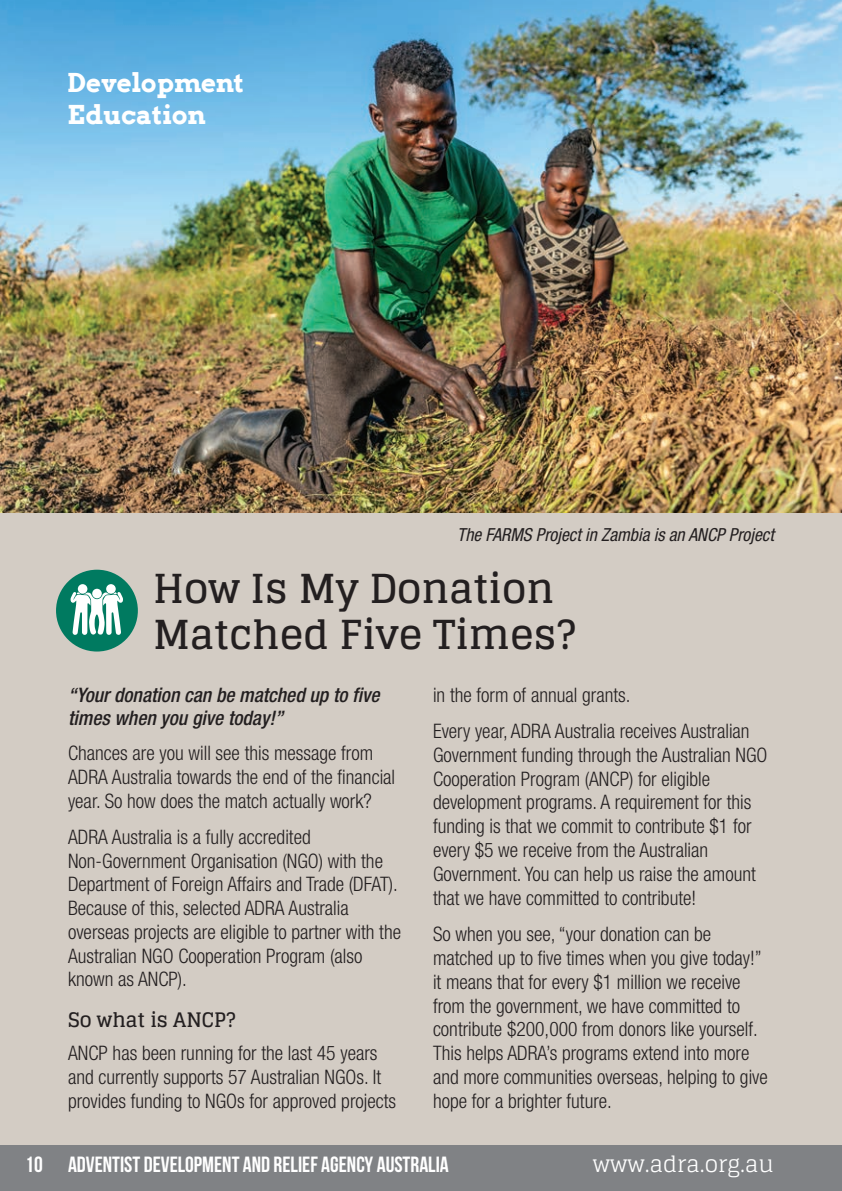
<style>
.page{position:relative;width:842px;height:1191px;background:#fff}
.page>*{position:absolute;margin:0;border:0;box-sizing:border-box;transform-origin:0 0}
.t1{font:700 40px/46px "Glegoo";color:#231f20}
.t2{font:700 26px/32px "Arvo";color:#fff}
.t3{font:22px "Bebas Neue";color:#fff}
.t4{font:22px "Glegoo";color:#fff}
.t5{font:300 condensed 20px/23.8px "Helvetica Neue";color:#231f20}
.t6{font:italic 500 condensed 20px/23.8px "Helvetica Neue";color:#231f20}
.t7{font:700 20px "Glegoo";color:#231f20}
.t8{font:italic condensed 18px "Helvetica Neue";color:#231f20}
</style>
<div class="page">
<div style="left:0;top:0;width:842px;height:1165px;background:#d3ccc4"></div>
<img style="left:0;top:0;width:842px;height:513px">
<div style="left:0;top:1145px;width:842px;height:46px;background:#808285"></div>
<div style="left:56px;top:569px;width:82px;height:82px;background:#007a60;border-radius:50%"></div>
<svg style="left:92px;top:589px;width:10px;height:9px"></svg>
<div style="left:106px;top:584px;width:10px;height:10px;background:#fff;border-radius:50%"></div>
<svg style="left:70px;top:591px;width:53px;height:44px"></svg>
<div style="left:78px;top:584px;width:9px;height:10px;background:#fff;border-radius:50%"></div>
<h2 class="t2" style="left:68px;top:67px;width:178px">Development<br>Education</h2>
<p class="t8" style="left:457px;top:528px;width:318px">The FARMS Project in Zambia is an ANCP Project</p>
<h1 class="t1" style="left:153px;top:566px;width:424px">How Is My Donation<br>Matched Five Times?</h1>
<p class="t6" style="left:68px;top:684px;width:317px">“Yourdonation can be matched up to five times when you give today !”</p>
<p class="t5" style="left:68px;top:743px;width:329px">Chances are you will see this message from<br>ADRA Australia towards the end of the financial year. So how does the match actually work?</p>
<p class="t5" style="left:68px;top:826px;width:335px">ADRA Australia is a fully accredited Non-Government Organisation (NGO) with the Department of Foreign Affairs and Trade (DFAT).<br>Because of this, selected ADRA Australia overseas projects are eligible to partner with the Australian NGO Cooperation Program (also known as ANCP).</p>
<p class="t7" style="left:68px;top:1008px;width:169px">So what is ANCP?</p>
<p class="t5" style="left:68px;top:1043px;width:330px">ANCP has been running for the last 45 years and currently supports 57 Australian NGOs. It provides funding to NGOs for approved projects</p>
<p class="t5" style="left:433px;top:678px;width:318px;line-height:36.2px">in the form of annual grants.<br>Every year, ADRA Australia receives Australian</p>
<p class="t5" style="left:433px;top:744px;width:336px">Government funding through the Australian NGO Cooperation Program (ANCP) for eligible development programs. A requirement for this funding is that we commit to contribute $1 for every $5 we receive from the Australian Government. You can help us raise the amount that we have committed to contribute!</p>
<p class="t5" style="left:433px;top:923px;width:336px">So when you see, “your donation can be matched up to five times when you give today!” it means that for every $1 million we receive from the government, we have committed to contribute $200,000 from donors like yourself.<br>This helps ADRA’s programs extend into more and more communities overseas, helping to give hope for a brighter future.</p>
<p class="t3" style="left:25px;top:1151px;width:425px">10 ADVENTIST DEVELOPMENT AND RELIEF AGENCY AUSTRALIA</p>
<p class="t4" style="left:593px;top:1151px;width:183px">www.adra.org.au</p>
</div>
